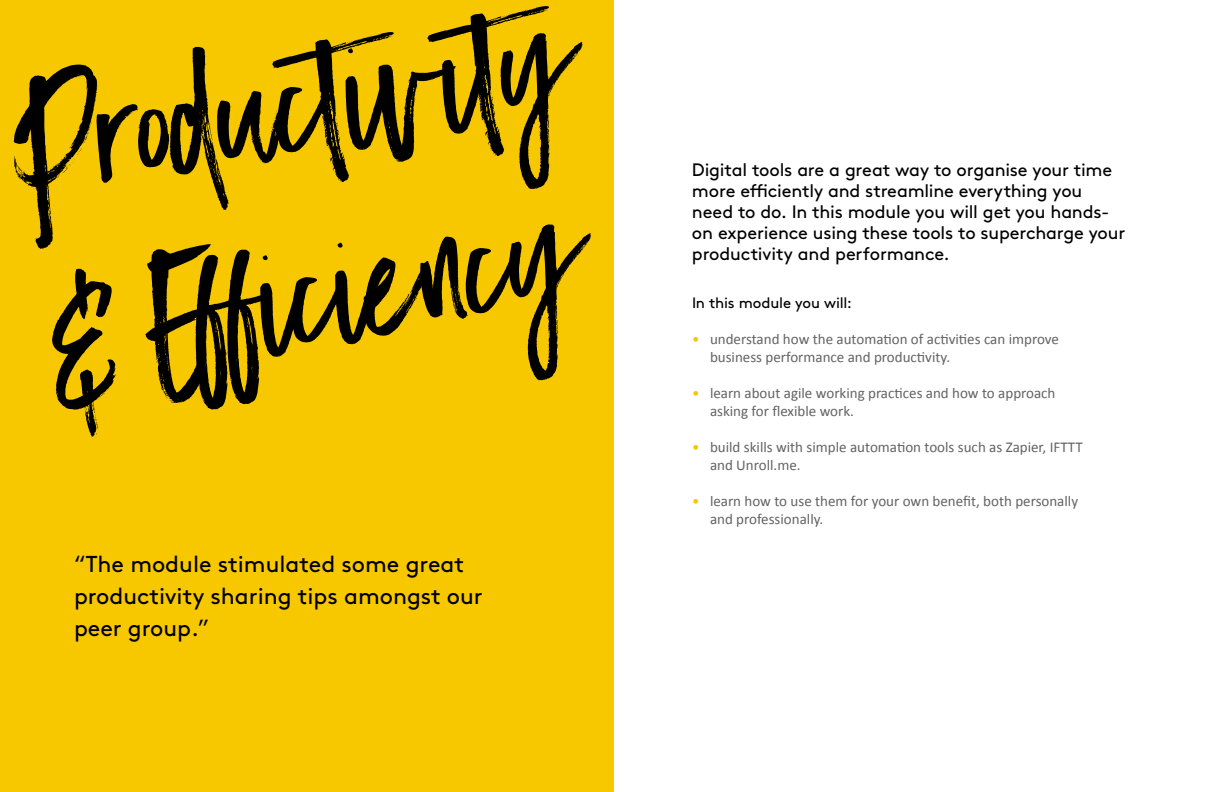
<style>
.page{position:relative;width:1224px;height:792px;background:#fff}
.page>*{position:absolute;margin:0;border:0;box-sizing:border-box;transform-origin:0 0}
.t1{font:155px/189.7px "Black Diamond";color:#000}
.t2{font:23px/32px "Brown";color:#000}
.t3{font:18px/21px "Brown";letter-spacing:-.01em;color:#000}
.t4{font:15px/18px "Calibri";color:#646363}
.t5{font:15px "Brown";letter-spacing:-.015em;color:#000}
.s1{color:#f6c700}
</style>
<div class="page">
<div style="left:0;top:0;width:614px;height:792px;background:#f7c800"></div>
<h1 class="t1" style="left:-10px;top:50px;width:576px;rotate:-10deg">Productivity &amp; Efficiency</h1>
<h2 class="t2" style="left:74px;top:546px;width:410px">“The module stimulated some great productivity sharing tips amongst our peer group.”</h2>
<p class="t3" style="left:692px;top:158px;width:435px">Digital tools are a great way to organise your time more efficiently and streamline everything you need to do. In this module you will get you hands&shy;on experience using these tools to supercharge your productivity and performance.</p>
<p class="t5" style="left:692px;top:292px;width:161px">In this module you will:</p>
<p class="t4" style="left:710px;top:330px;width:350px;text-indent:-18px"><span class="s1">•</span> understand how the automation of activities can improve business performance and productivity.</p>
<p class="t4" style="left:710px;top:384px;width:347px;text-indent:-18px"><span class="s1">•</span> learn about agile working practices and how to approach asking for flexible work.</p>
<p class="t4" style="left:710px;top:438px;width:374px;text-indent:-18px"><span class="s1">•</span> build skills with simple automation tools such as Zapier, IFTTT and Unroll.me.</p>
<p class="t4" style="left:710px;top:492px;width:370px;text-indent:-18px"><span class="s1">•</span> learn how to use them for your own benefit, both personally and professionally.</p>
</div>
